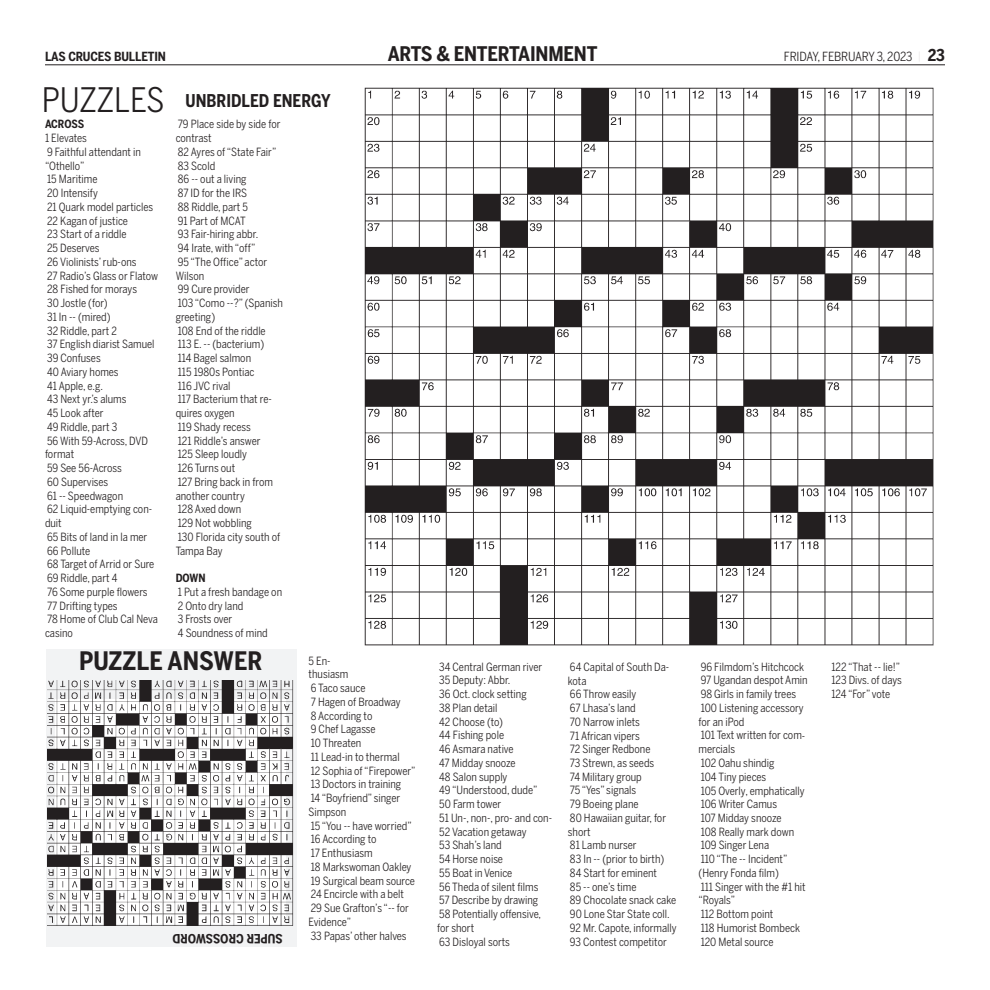
<style>
.page{position:relative;width:990px;height:990px;background:#fff}
.page>*{position:absolute;margin:0;border:0;box-sizing:border-box;transform-origin:0 0}
.t1{font:700 25.25px "Benton Sans Cond";color:#231f20}
.t2{font:700 20px "Benton Sans Cond";letter-spacing:-.01em;color:#231f20}
.t3{font:700 17.5px "Benton Sans Cond";color:#231f20;scale:.95 1}
.t4{font:700 12.62px "Benton Sans Cond";letter-spacing:-.005em;color:#231f20}
.t5{font:12.5px "Benton Sans Cond";letter-spacing:-.01em;color:#231f20}
.t6{font:700 12.5px "Benton Sans Cond";letter-spacing:-.01em;color:#231f20}
.t7{font:11.25px/13.8px "Benton Sans Cond";color:#231f20}
.t8{font:700 11.25px "Benton Sans Cond";letter-spacing:-.01em;color:#231f20}
.s1{font-family:"Myriad Pro";font-stretch:condensed;font-size:10px;color:#e9e6e6}
.s2{font-weight:700;font-size:16.25px}
.s3{font-weight:400;font-size:33.5px}
</style>
<div class="page">
<div style="left:46px;top:649px;width:251px;height:298px;background:#f2f3f4"></div>
<img style="left:48px;top:680px;width:246px;height:246px">
<img style="left:364px;top:87px;width:570px;height:558px">
<hr style="left:45px;top:64px;width:900px;height:1px;background:#231f20">
<p class="t6" style="left:45px;top:49px;width:123px">LAS CRUCES BULLETIN</p>
<h2 class="t2" style="left:388px;top:42px;width:211px">ARTS &amp; ENTERTAINMENT</h2>
<p class="t5" style="left:784px;top:49px;width:163px">FRIDAY, FEBRUARY 3, 2023 <span class="s1">|</span> <span class="s2">23</span></p>
<h3 class="t3" style="left:42px;top:91px;width:305px"><span class="s3">PUZZLES</span> UNBRIDLED ENERGY</h3>
<p class="t8" style="left:45px;top:118px;width:41px">ACROSS</p>
<p class="t7" style="left:45px;top:131px;width:115px">1 Elevates<br>9 Faithful attendant in “Othello”<br>15 Maritime<br>20 Intensify<br>21 Quark model particles<br>22 Kagan of justice<br>23 Start of a riddle<br>25 Deserves<br>26 Violinists’ rub-ons<br>27 Radio’s Glass or Flatow<br>28 Fished for morays<br>30 Jostle (for)<br>31 In -- (mired)<br>32 Riddle, part 2<br>37 English diarist Samuel<br>39 Confuses<br>40 Aviary homes<br>41 Apple, e.g.<br>43 Next yr.’s alums<br>45 Look after<br>49 Riddle, part 3<br>56 With 59-Across, DVD format<br>59 See 56-Across<br>60 Supervises<br>61 -- Speedwagon<br>62 Liquid-emptying con&shy;duit<br>65 Bits of land in la mer<br>66 Pollute<br>68 Target of Arrid or Sure<br>69 Riddle, part 4<br>76 Some purple flowers<br>77 Drifting types<br>78 Home of Club Cal Neva casino</p>
<p class="t7" style="left:176px;top:117px;width:109px">79 Place side by side for contrast<br>82 Ayres of “State Fair”<br>83 Scold<br>86 -- out a living<br>87 ID for the IRS<br>88 Riddle, part 5<br>91 Part of MCAT<br>93 Fair-hiring abbr.<br>94 Irate, with “off”<br>95 “The Office” actor<br>Wilson<br>99 Cure provider<br>103 “Como --?” (Spanish greeting)<br>108 End of the riddle<br>113 E. -- (bacterium)<br>114 Bagel salmon<br>115 1980s Pontiac<br>116 JVC rival<br>117 Bacterium that re&shy;quires oxygen<br>119 Shady recess<br>121 Riddle’s answer<br>125 Sleep loudly<br>126 Turns out<br>127 Bring back in from another country<br>128 Axed down<br>129 Not wobbling<br>130 Florida city south of<br>Tampa Bay</p>
<p class="t8" style="left:176px;top:571px;width:31px">DOWN</p>
<p class="t7" style="left:178px;top:585px;width:106px">1 Put a fresh bandage on<br>2 Onto dry land<br>3 Frosts over<br>4 Soundness of mind</p>
<h1 class="t1" style="left:79px;top:646px;width:185px">PUZZLE ANSWER</h1>
<p class="t4" style="left:283px;top:946px;width:112px;rotate:-180deg">SUPER CROSSWORD</p>
<p class="t7" style="left:309px;top:654px;width:109px">5 En-<br>thusiasm<br>6 Taco sauce<br>7 Hagen of Broadway<br>8 According to<br>9 Chef Lagasse<br>10 Threaten<br>11 Lead-in to thermal<br>12 Sophia of “Firepower”<br>13 Doctors in training<br>14 “Boyfriend” singer<br>Simpson<br>15 “You -- have worried”<br>16 According to<br>17 Enthusiasm<br>18 Markswoman Oakley<br>19 Surgical beam source<br>24 Encircle with a belt<br>29 Sue Grafton’s “-- for<br>Evidence”<br>33 Papas’ other halves</p>
<p class="t7" style="left:437px;top:660px;width:116px">34 Central German river<br>35 Deputy: Abbr.<br>36 Oct. clock setting<br>38 Plan detail<br>42 Choose (to)<br>44 Fishing pole<br>46 Asmara native<br>47 Midday snooze<br>48 Salon supply<br>49 “Understood, dude”<br>50 Farm tower<br>51 Un-, non-, pro- and con-<br>52 Vacation getaway<br>53 Shah’s land<br>54 Horse noise<br>55 Boat in Venice<br>56 Theda of silent films<br>57 Describe by drawing<br>58 Potentially offensive, for short<br>63 Disloyal sorts</p>
<p class="t7" style="left:568px;top:660px;width:110px">64 Capital of South Da&shy;kota<br>66 Throw easily<br>67 Lhasa’s land<br>70 Narrow inlets<br>71 African vipers<br>72 Singer Redbone<br>73 Strewn, as seeds<br>74 Military group<br>75 “Yes” signals<br>79 Boeing plane<br>80 Hawaiian guitar, for short<br>81 Lamb nurser<br>83 In -- (prior to birth)<br>84 Start for eminent<br>85 -- one’s time<br>89 Chocolate snack cake<br>90 Lone Star State coll.<br>92 Mr. Capote, informally<br>93 Contest competitor</p>
<p class="t7" style="left:699px;top:660px;width:111px">96 Filmdom’s Hitchcock<br>97 Ugandan despot Amin<br>98 Girls in family trees<br>100 Listening accessory for an iPod<br>101 Text written for com&shy;mercials<br>102 Oahu shindig<br>104 Tiny pieces<br>105 Overly, emphatically<br>106 Writer Camus<br>107 Midday snooze<br>108 Really mark down<br>109 Singer Lena<br>110 “The -- Incident” (Henry Fonda film)<br>111 Singer with the #1 hit “Royals”<br>112 Bottom point<br>118 Humorist Bombeck<br>120 Metal source</p>
<p class="t7" style="left:831px;top:660px;width:72px">122 “That -- lie!”<br>123 Divs. of days<br>124 “For” vote</p>
</div>
